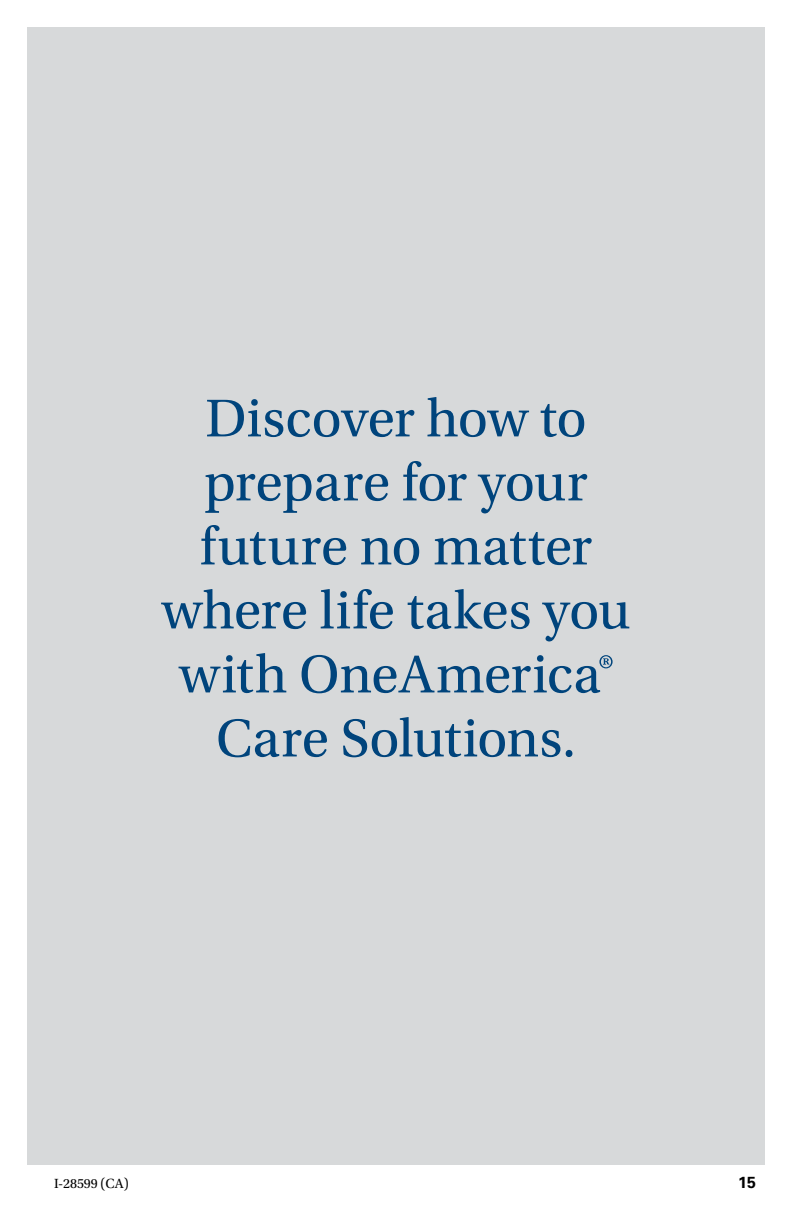
<style>
.page{position:relative;width:792px;height:1224px;background:#fff}
.page>*{position:absolute;margin:0;border:0;box-sizing:border-box;transform-origin:0 0}
.t1{font:56px/64px "Utopia Std";color:#00447c;text-align:center}
.t2{font:700 16px "Univers LT Std";color:#000}
.t3{font:14px "Utopia Std";letter-spacing:-.005em;color:#000}
</style>
<div class="page">
<div style="left:27px;top:27px;width:738px;height:1137px;background:#d7d9da"></div>
<p class="t1" style="left:162px;top:387px;width:470px">Discover how to prepare for your future no matter where life takes you with OneAmerica®<br>Care Solutions.</p>
<p class="t3" style="left:54px;top:1176px;width:76px">I-28599 (CA)</p>
<p class="t2" style="left:738px;top:1173px;width:19px">15</p>
</div>
